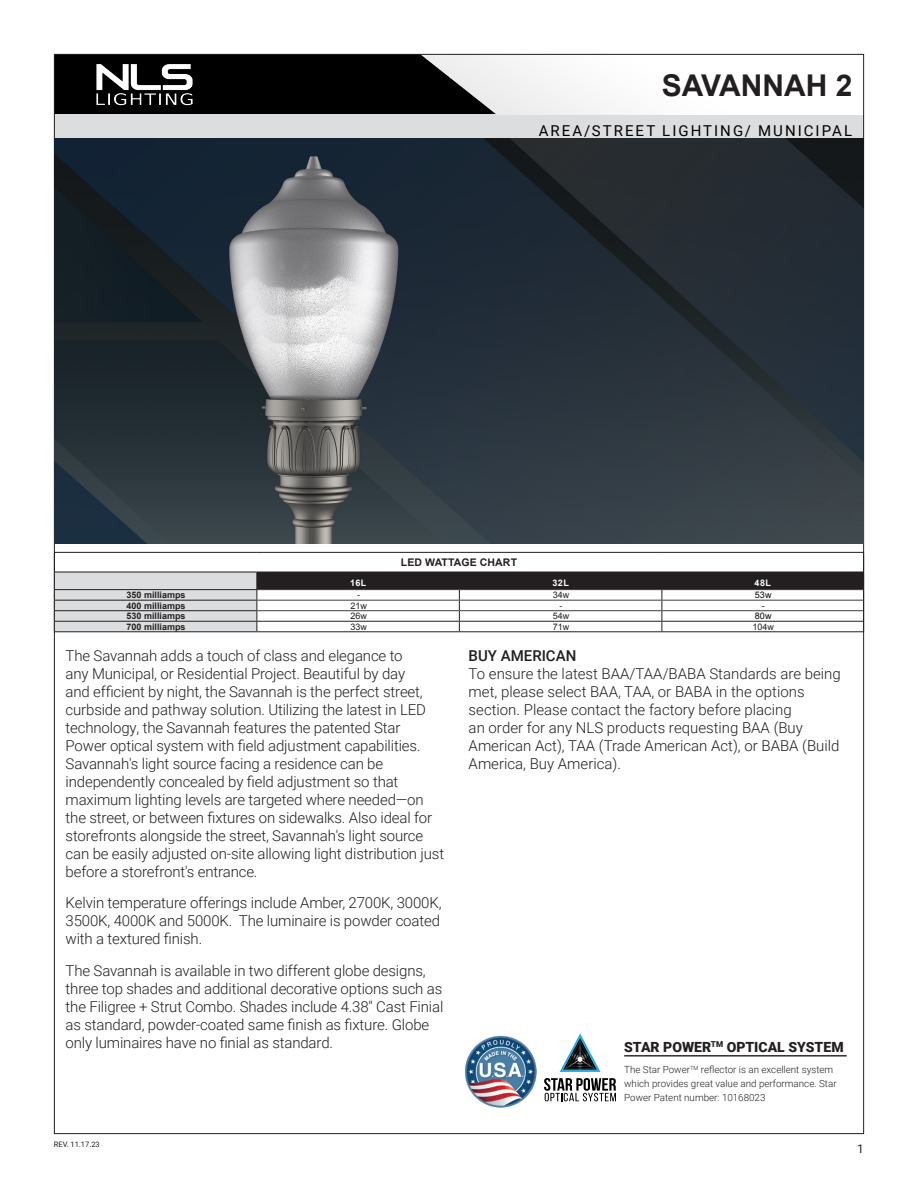
<style>
.page{position:relative;width:918px;height:1188px;background:#fff}
.page>*{position:absolute;margin:0;border:0;box-sizing:border-box;transform-origin:0 0}
.Product_Title{font:700 30px "Arial";color:#231f20}
.t1{font:300 15px/18px "Roboto";letter-spacing:-.01em;color:#231f20}
.t2{font:15px "Roboto";letter-spacing:.135em;color:#000001}
.t3{font:500 15px "Roboto";color:#231f20}
.t4{font:900 14.1px "Roboto";color:#231f20}
.t5{font:12px "Roboto";color:#231f20}
.t6{font:700 10.5px "Arial";letter-spacing:.01em;color:#231f20}
.t7{font:300 9.75px/14.1px "Roboto";color:#231f20}
.t8{font:700 9px "Arial";color:#231f20}
.t9{font:9px "Arial";color:#231f20}
.t10{font:700 9px "Arial";letter-spacing:.05em;color:#fff}
.t11{font:9px "Arial";color:#040503}
.t12{font:7.5px "Roboto";color:#231f20}
</style>
<div class="page">
<div style="left:54px;top:54px;width:552px;height:61px;background:#000001"></div>
<img style="left:96px;top:64px;width:97px;height:42px">
<div style="left:54px;top:115px;width:810px;height:23px;background:#dcdddf"></div>
<img style="left:420px;top:56px;width:211px;height:59px">
<img style="left:465px;top:1036px;width:72px;height:72px">
<svg style="left:544px;top:1078px;width:72px;height:23px"></svg>
<svg style="left:560px;top:1033px;width:40px;height:39px"></svg>
<img style="left:563px;top:1038px;width:34px;height:32px">
<hr style="left:624px;top:1055px;width:223px;height:2px;background:#231f20">
<hr style="left:54px;top:552px;width:203px;height:1px;background:#231f20">
<hr style="left:257px;top:552px;width:202px;height:1px;background:#231f20">
<hr style="left:459px;top:552px;width:203px;height:1px;background:#231f20">
<hr style="left:662px;top:552px;width:202px;height:1px;background:#231f20">
<svg style="left:54px;top:553px;width:810px;height:78px"></svg>
<hr style="left:54px;top:631px;width:203px;height:1px;background:#231f20">
<hr style="left:257px;top:631px;width:202px;height:1px;background:#231f20">
<hr style="left:459px;top:631px;width:203px;height:1px;background:#231f20">
<hr style="left:662px;top:631px;width:202px;height:1px;background:#231f20">
<hr style="left:257px;top:589px;width:202px;height:1px;background:#3e3e3f">
<hr style="left:459px;top:589px;width:203px;height:1px;background:#3e3e3f">
<hr style="left:662px;top:589px;width:201px;height:1px;background:#3e3e3f">
<hr style="left:257px;top:600px;width:202px;height:1px;background:#3e3e3f">
<hr style="left:459px;top:600px;width:203px;height:1px;background:#3e3e3f">
<hr style="left:662px;top:600px;width:201px;height:1px;background:#3e3e3f">
<hr style="left:257px;top:610px;width:202px;height:1px;background:#3e3e3f">
<hr style="left:459px;top:610px;width:203px;height:1px;background:#3e3e3f">
<hr style="left:662px;top:610px;width:201px;height:1px;background:#3e3e3f">
<img style="left:54px;top:138px;width:809px;height:405px">
<p class="Product_Title" style="left:662px;top:66px;width:192px">SAVANNAH 2</p>
<p class="t2" style="left:539px;top:120px;width:315px">AREA/STREET LIGHTING/ MUNICIPAL</p>
<p class="t6" style="left:401px;top:555px;width:118px">LED WATTAGE CHART</p>
<p class="t10" style="left:350px;top:577px;width:18px">16L</p>
<p class="t10" style="left:553px;top:577px;width:18px">32L</p>
<p class="t10" style="left:755px;top:577px;width:18px">48L</p>
<p class="t8" style="left:127px;top:589px;width:61px">350 milliamps</p>
<p class="t9" style="left:357px;top:589px;width:4px">-</p>
<p class="t9" style="left:553px;top:589px;width:18px">34w</p>
<p class="t11" style="left:755px;top:589px;width:18px">53w</p>
<p class="t8" style="left:127px;top:600px;width:61px">400 milliamps</p>
<p class="t9" style="left:350px;top:600px;width:18px">21w</p>
<p class="t9" style="left:560px;top:600px;width:4px">-</p>
<p class="t11" style="left:762px;top:600px;width:4px">-</p>
<p class="t8" style="left:127px;top:610px;width:61px">530 milliamps</p>
<p class="t9" style="left:350px;top:610px;width:18px">26w</p>
<p class="t9" style="left:553px;top:610px;width:18px">54w</p>
<p class="t11" style="left:755px;top:610px;width:18px">80w</p>
<p class="t8" style="left:127px;top:621px;width:61px">700 milliamps</p>
<p class="t9" style="left:350px;top:621px;width:18px">33w</p>
<p class="t9" style="left:553px;top:621px;width:18px">71w</p>
<p class="t9" style="left:752px;top:621px;width:23px">104w</p>
<p class="t1" style="left:66px;top:646px;width:380px">The Savannah adds a touch of class and elegance to<br>any Municipal, or Residential Project. Beautiful by day<br>and efficient by night, the Savannah is the perfect street, curbside and pathway solution. Utilizing the latest in LED technology, the Savannah features the patented Star Power optical system with field adjustment capabilities.<br>Savannah's light source facing a residence can be independently concealed by field adjustment so that maximum lighting levels are targeted where needed—on the street, or between fixtures on sidewalks. Also ideal for storefronts alongside the street, Savannah's light source can be easily adjusted on-site allowing light distribution just before a storefront's entrance.</p>
<p class="t1" style="left:66px;top:893px;width:377px;text-align:justify">Kelvin temperature offerings include Amber, 2700K, 3000K, 3500K, 4000K and 5000K. The luminaire is powder coated with a textured finish.</p>
<p class="t1" style="left:66px;top:961px;width:379px">The Savannah is available in two different globe designs, three top shades and additional decorative options such as the Filigree + Strut Combo. Shades include 4.38" Cast Finial as standard, powder-coated same finish as fixture. Globe only luminaires have no finial as standard.</p>
<p class="t12" style="left:54px;top:1139px;width:47px">REV. 11.17.23</p>
<p class="t3" style="left:469px;top:645px;width:109px">BUY AMERICAN</p>
<p class="t1" style="left:469px;top:664px;width:374px">To ensure the latest BAA/TAA/BABA Standards are being met, please select BAA, TAA, or BABA in the options section. Please contact the factory before placing<br>an order for any NLS products requesting BAA (Buy American Act), TAA (Trade American Act), or BABA (Build America, Buy America).</p>
<p class="t4" style="left:624px;top:1037px;width:221px">STAR POWER<sup>TM</sup> OPTICAL SYSTEM</p>
<p class="t7" style="left:624px;top:1062px;width:214px">The Star Power<sup>TM</sup> reflector is an excellent system which provides great value and performance. Star<br>Power Patent number: 10168023</p>
<p class="t5" style="left:857px;top:1141px;width:8px">1</p>
</div>
